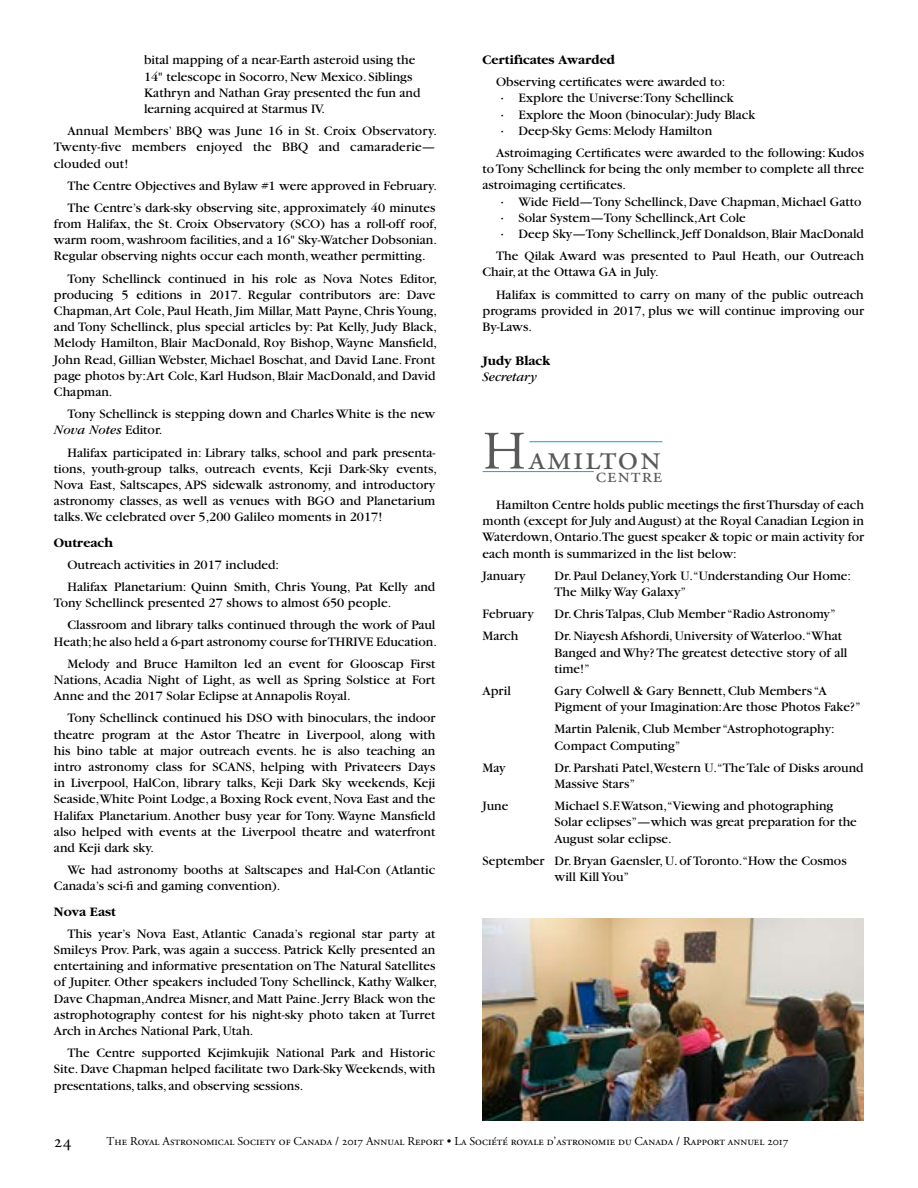
<style>
.page{position:relative;width:918px;height:1188px;background:#fff}
.page>*{position:absolute;margin:0;border:0;box-sizing:border-box;transform-origin:0 0}
.t1{font:36px "Adobe Garamond Regular SC";letter-spacing:.05em;color:#58595b}
.t2{font:21px "Adobe Garamond Regular SC";letter-spacing:.05em;color:#58595b}
.t3{font:18px "Adobe Garamond Regular SC";color:#000}
.t4{font:13.5px/16.2px "Garamond";color:#000}
.t5{font:700 13.5px "Garamond";color:#000}
.t6{font:italic 13.5px "Garamond";color:#000}
.t7{font:12px "Adobe Garamond Regular SC";color:#000}
.s1{font-style:italic}
.s2{font-size:54px}
</style>
<div class="page">
<hr style="left:529px;top:441px;width:133px;height:1px;background:#00aad9">
<hr style="left:483px;top:471px;width:111px;height:1px;background:#00aad9">
<img style="left:483px;top:918px;width:381px;height:202px">
<p class="t4" style="left:144px;top:52px;width:278px">bital mapping of a near-Earth asteroid using the 14" telescope in Socorro, New Mexico. Siblings Kathryn and Nathan Gray presented the fun and learning acquired at Starmus IV.</p>
<p class="t4" style="left:54px;top:123px;width:384px;text-align:justify;text-indent:14px">Annual Members’ BBQ was June 16 in St. Croix Observatory.<br>Twenty-five members enjoyed the BBQ and camaraderie— clouded out!</p>
<p class="t4" style="left:67px;top:175px;width:371px;line-height:22.2px">The Centre Objectives and Bylaw #1 were approved in February.<br>The Centre’s dark-sky observing site, approximately 40 minutes</p>
<p class="t4" style="left:54px;top:216px;width:385px;text-align:justify">from Halifax, the St. Croix Observatory (SCO) has a roll-off roof, warm room, washroom facilities, and a 16" Sky-Watcher Dobsonian.<br>Regular observing nights occur each month, weather permitting.</p>
<p class="t4" style="left:54px;top:271px;width:385px;text-indent:14px">Tony Schellinck continued in his role as Nova Notes Editor, producing 5 editions in 2017. Regular contributors are: Dave Chapman, Art Cole, Paul Heath, Jim Millar, Matt Payne, Chris Young, and Tony Schellinck, plus special articles by: Pat Kelly, Judy Black, Melody Hamilton, Blair MacDonald, Roy Bishop, Wayne Mansfield, John Read, Gillian Webster, Michael Boschat, and David Lane. Front page photos by:Art Cole, Karl Hudson, Blair MacDonald, and David Chapman.</p>
<p class="t4" style="left:54px;top:406px;width:383px;text-indent:14px">Tony Schellinck is stepping down and Charles White is the new<br><span class="s1">Nova Notes</span> Editor.</p>
<p class="t4" style="left:54px;top:445px;width:384px;text-align:justify;text-indent:14px">Halifax participated in: Library talks, school and park presenta&shy;tions, youth-group talks, outreach events, Keji Dark-Sky events, Nova East, Saltscapes, APS sidewalk astronomy, and introductory astronomy classes, as well as venues with BGO and Planetarium talks.We celebrated over 5,200 Galileo moments in 2017!</p>
<p class="t5" style="left:54px;top:535px;width:61px">Outreach</p>
<p class="t4" style="left:67px;top:554px;width:369px;line-height:22.2px">Outreach activities in 2017 included:<br>Halifax Planetarium: Quinn Smith, Chris Young, Pat Kelly and</p>
<p class="t4" style="left:67px;top:592px;width:369px;line-height:22.2px;text-indent:-14px">Tony Schellinck presented 27 shows to almost 650 people.<br>Classroom and library talks continued through the work of Paul</p>
<p class="t4" style="left:54px;top:631px;width:385px;line-height:22.2px;text-align:right">Heath; he also held a 6-part astronomy course for THRIVE Education.<br>Melody and Bruce Hamilton led an event for Glooscap First</p>
<p class="t4" style="left:54px;top:672px;width:383px">Nations, Acadia Night of Light, as well as Spring Solstice at Fort<br>Anne and the 2017 Solar Eclipse at Annapolis Royal.</p>
<p class="t4" style="left:54px;top:710px;width:383px;text-align:justify;text-indent:14px">Tony Schellinck continued his DSO with binoculars, the indoor theatre program at the Astor Theatre in Liverpool, along with his bino table at major outreach events. he is also teaching an intro astronomy class for SCANS, helping with Privateers Days in Liverpool, HalCon, library talks, Keji Dark Sky weekends, Keji Seaside,White Point Lodge, a Boxing Rock event, Nova East and the Halifax Planetarium. Another busy year for Tony. Wayne Mansfield also helped with events at the Liverpool theatre and waterfront and Keji dark sky.</p>
<p class="t4" style="left:54px;top:862px;width:383px;text-indent:14px">We had astronomy booths at Saltscapes and Hal-Con (Atlantic<br>Canada’s sci-fi and gaming convention).</p>
<p class="t5" style="left:54px;top:904px;width:63px">Nova East</p>
<p class="t4" style="left:54px;top:926px;width:385px;text-indent:14px">This year’s Nova East, Atlantic Canada’s regional star party at Smileys Prov. Park, was again a success. Patrick Kelly presented an entertaining and informative presentation on The Natural Satellites of Jupiter. Other speakers included Tony Schellinck, Kathy Walker, Dave Chapman,Andrea Misner, and Matt Paine. Jerry Black won the astrophotography contest for his night-sky photo taken at Turret Arch in Arches National Park, Utah.</p>
<p class="t4" style="left:54px;top:1045px;width:383px;text-align:justify;text-indent:14px">The Centre supported Kejimkujik National Park and Historic Site. Dave Chapman helped facilitate two Dark-Sky Weekends, with presentations, talks, and observing sessions.</p>
<p class="t5" style="left:483px;top:53px;width:134px">Certificates Awarded</p>
<p class="t4" style="left:501px;top:74px;width:256px;text-indent:-4px">Observing certificates were awarded to:<br>· Explore the Universe:Tony Schellinck<br>· Explore the Moon (binocular): Judy Black · Deep-Sky Gems: Melody Hamilton</p>
<p class="t4" style="left:483px;top:145px;width:383px;text-align:justify;text-indent:14px">Astroimaging Certificates were awarded to the following: Kudos to Tony Schellinck for being the only member to complete all three astroimaging certificates.</p>
<p class="t4" style="left:501px;top:193px;width:365px">· Wide Field—Tony Schellinck, Dave Chapman, Michael Gatto · Solar System—Tony Schellinck,Art Cole<br>· Deep Sky—Tony Schellinck, Jeff Donaldson, Blair MacDonald</p>
<p class="t4" style="left:483px;top:248px;width:383px;text-indent:14px">The Qilak Award was presented to Paul Heath, our Outreach<br>Chair, at the Ottawa GA in July.</p>
<p class="t4" style="left:483px;top:286px;width:383px;text-align:justify;text-indent:14px">Halifax is committed to carry on many of the public outreach programs provided in 2017, plus we will continue improving our By-Laws.</p>
<p class="t5" style="left:483px;top:354px;width:69px">Judy Black</p>
<p class="t6" style="left:483px;top:370px;width:56px">Secretary</p>
<h1 class="t1" style="left:483px;top:438px;width:180px"><span class="s2">H</span>amilton</h1>
<h2 class="t2" style="left:596px;top:464px;width:68px">centre</h2>
<p class="t4" style="left:483px;top:497px;width:383px;text-align:justify;text-indent:14px">Hamilton Centre holds public meetings the first Thursday of each month (except for July and August) at the Royal Canadian Legion in Waterdown, Ontario.The guest speaker &amp; topic or main activity for each month is summarized in the list below:</p>
<p class="t4" style="left:483px;top:568px;width:45px">January</p>
<p class="t4" style="left:555px;top:568px;width:298px">Dr. Paul Delaney,York U.“Understanding Our Home:<br>The Milky Way Galaxy”</p>
<p class="t4" style="left:483px;top:606px;width:53px">February</p>
<p class="t4" style="left:555px;top:606px;width:283px">Dr. Chris Talpas, Club Member “Radio Astronomy”</p>
<p class="t4" style="left:483px;top:628px;width:37px">March</p>
<p class="t4" style="left:555px;top:628px;width:294px">Dr. Niayesh Afshordi, University of Waterloo.“What<br>Banged and Why? The greatest detective story of all time!”</p>
<p class="t4" style="left:483px;top:683px;width:30px">April</p>
<p class="t4" style="left:555px;top:683px;width:308px">Gary Colwell &amp; Gary Bennett, Club Members “A<br>Pigment of your Imagination:Are those Photos Fake?”</p>
<p class="t4" style="left:555px;top:721px;width:282px">Martin Palenik, Club Member “Astrophotography:<br>Compact Computing”</p>
<p class="t4" style="left:483px;top:760px;width:25px">May</p>
<p class="t4" style="left:555px;top:760px;width:311px">Dr. Parshati Patel,Western U.“The Tale of Disks around<br>Massive Stars”</p>
<p class="t4" style="left:483px;top:798px;width:27px">June</p>
<p class="t4" style="left:555px;top:798px;width:304px">Michael S.F.Watson,“Viewing and photographing<br>Solar eclipses”—which was great preparation for the<br>August solar eclipse.</p>
<p class="t4" style="left:555px;top:853px;width:294px;text-indent:-72px">September Dr. Bryan Gaensler, U. of Toronto.“How the Cosmos will Kill You”</p>
<h3 class="t3" style="left:54px;top:1132px;width:19px">24</h3>
<p class="t7" style="left:107px;top:1135px;width:683px">The Royal Astronomical Society of Canada / 2017 Annual Report • La Société royale d’astronomie du Canada / Rapport annuel 2017</p>
</div>
